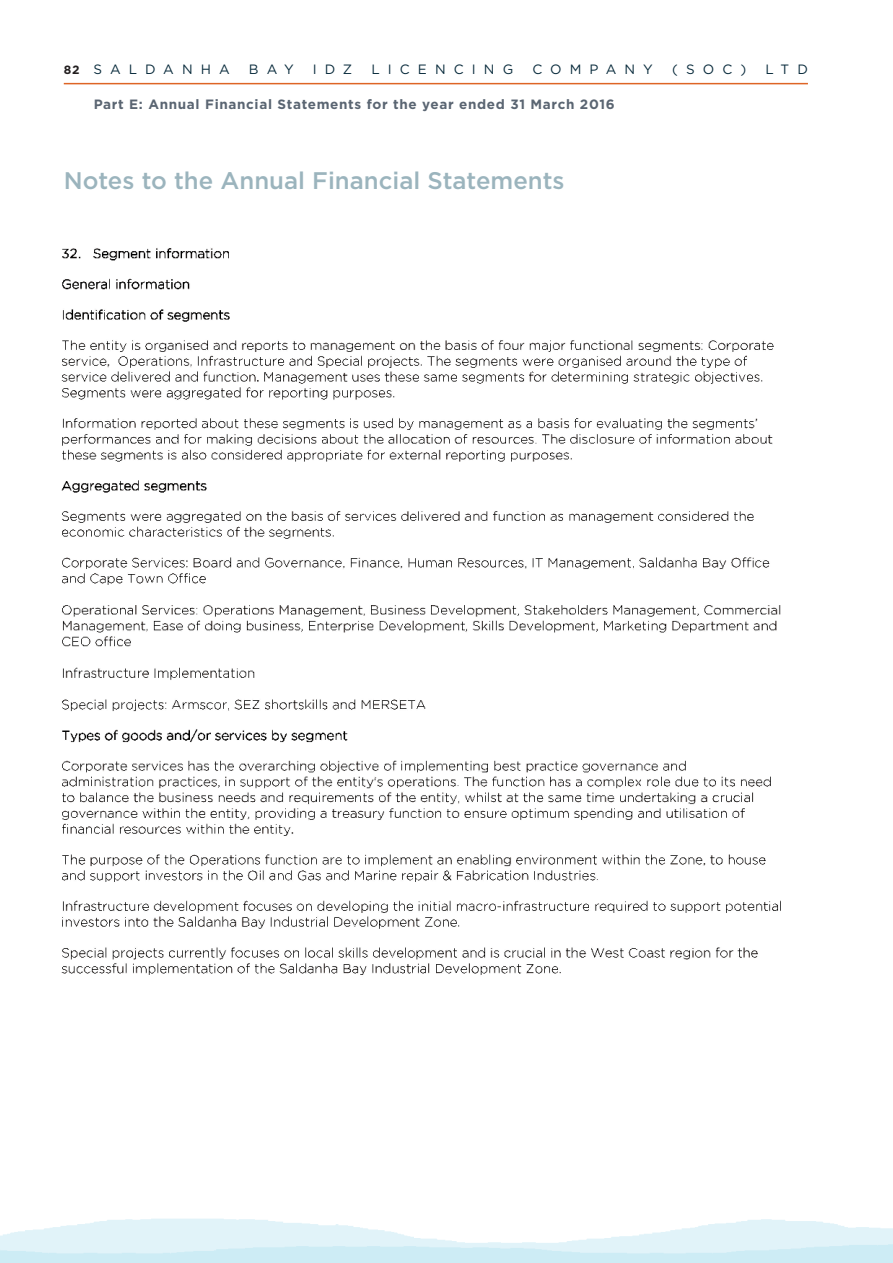
<style>
.page{position:relative;width:893px;height:1263px;background:#fff}
.page>*{position:absolute;margin:0;border:0;box-sizing:border-box;transform-origin:0 0}
.t1{font:500 24px "Gotham";color:#9bb4bd}
.t2{font:700 13.5px "Gotham";letter-spacing:.05em;color:#5a6572}
.t3{font:13.5px "Gotham";letter-spacing:.6em;color:#0a2c3d}
.t4{font:700 12px "Gotham";color:#231f20}
</style>
<div class="page">
<hr style="left:64px;top:83px;width:744px;height:1px;background:#de6526">
<img style="left:61px;top:248px;width:720px;height:727px">
<p class="t4" style="left:64px;top:62px;width:17px">82</p>
<p class="t3" style="left:93px;top:60px;width:138px">SALDANHA</p>
<p class="t3" style="left:249px;top:60px;width:46px">BAY</p>
<p class="t3" style="left:313px;top:60px;width:41px">IDZ</p>
<p class="t3" style="left:371px;top:60px;width:143px">LICENCING</p>
<p class="t3" style="left:532px;top:60px;width:122px">COMPANY</p>
<p class="t3" style="left:672px;top:60px;width:76px">(SOC)</p>
<p class="t3" style="left:765px;top:60px;width:44px">LTD</p>
<p class="t2" style="left:94px;top:95px;width:523px">Part E: Annual Financial Statements for the year ended 31 March 2016</p>
<h1 class="t1" style="left:64px;top:165px;width:502px">Notes to the Annual Financial Statements</h1>
</div>
